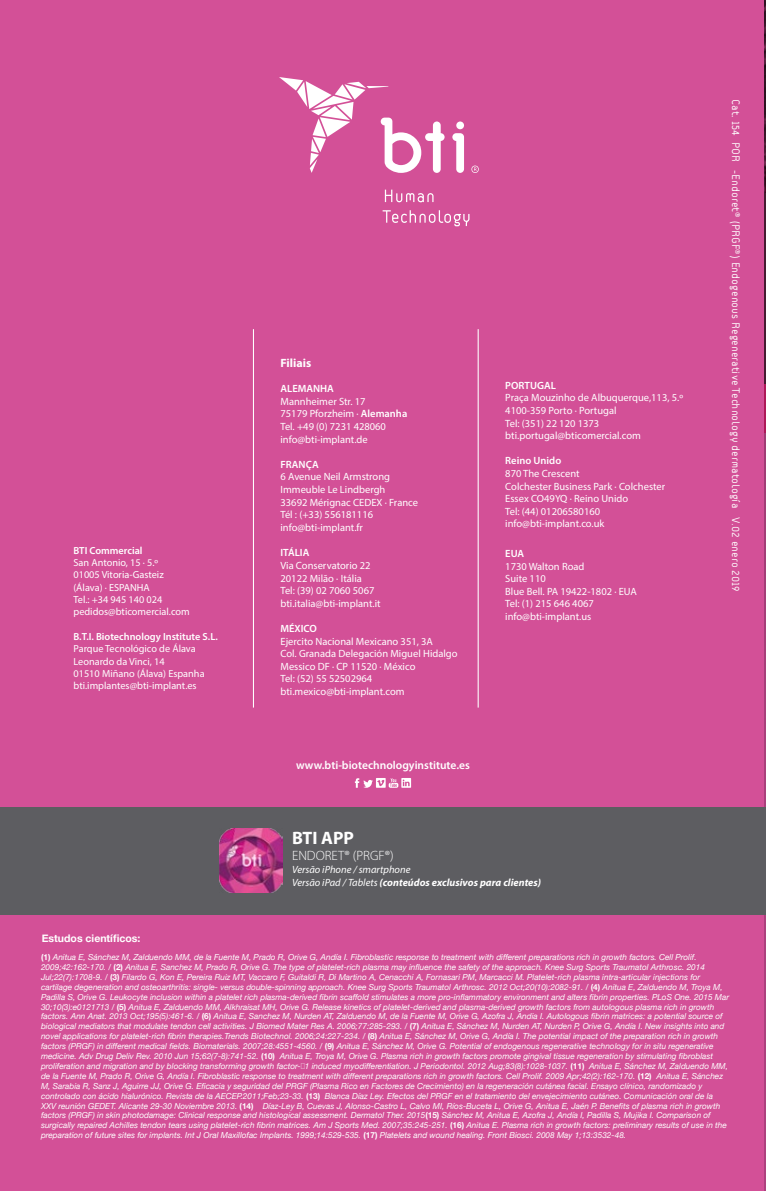
<style>
.page{position:relative;width:766px;height:1191px;background:#fff}
.page>*{position:absolute;margin:0;border:0;box-sizing:border-box;transform-origin:0 0}
.t1{font:700 18px "Myriad Pro";color:#fff}
.t2{font:300 13.5px "Myriad Pro";color:#fff}
.t3{font:700 12px "Myriad Pro";color:#fff}
.t4{font:600 11.55px "Myriad Pro";color:#fff}
.t5{font:10.5px/12.6px "Myriad Pro";color:#fff}
.t6{font:10.5px "VSV Melon Regular";color:#fff}
.t7{font:italic 10.5px/12.6px "Myriad Pro";color:#fff}
.t8{font:600 10.5px "Myriad Pro";color:#fff}
.t9{font:700 10.5px "Helvetica Neue";color:#fff}
.t10{font:10.2px/12.3px "Myriad Pro";color:#fff}
.t11{font:600 10.2px "Myriad Pro";color:#fff}
.t12{font:italic 8.25px/9.9px "Helvetica Neue";color:#fff}
.s1{font-weight:600}
.s2{font-weight:700}
.s3{font-weight:700;font-style:normal}
</style>
<div class="page">
<div style="left:0;top:0;width:765px;height:1191px;background:#d35097"></div>
<svg style="left:355px;top:778px;width:56px;height:10px"></svg>
<svg style="left:452px;top:133px;width:12px;height:40px"></svg>
<div style="left:456px;top:121px;width:8px;height:8px;background:#fff;border-radius:50%"></div>
<svg style="left:279px;top:77px;width:165px;height:96px"></svg>
<svg style="left:471px;top:166px;width:7px;height:7px"></svg>
<svg style="left:385px;top:190px;width:48px;height:12px"></svg>
<svg style="left:382px;top:210px;width:87px;height:16px"></svg>
<div style="left:0;top:807px;width:765px;height:108px;background:#5d5d61"></div>
<img style="left:219px;top:828px;width:64px;height:64px">
<hr style="left:253px;top:329px;width:1px;height:378px;background:#fff">
<hr style="left:477px;top:329px;width:1px;height:378px;background:#fff">
<p class="t11" style="left:73px;top:544px;width:71px">BTI Commercial</p>
<p class="t10" style="left:73px;top:556px;width:118px">San Antonio, 15 · 5.º<br>01005 Vitoria-Gasteiz (Álava) · ESPANHA<br>Tel.: +34 945 140 024 pedidos@bticomercial.com</p>
<p class="t11" style="left:73px;top:630px;width:146px">B.T.I. Biotechnology Institute S.L.</p>
<p class="t10" style="left:73px;top:642px;width:133px">Parque Tecnológico de Álava<br>Leonardo da Vinci, 14<br>01510 Miñano (Álava) Espanha bti.implantes@bti-implant.es</p>
<p class="t9" style="left:42px;top:928px;width:100px">Estudos científicos:</p>
<h3 class="t3" style="left:280px;top:355px;width:32px">Filiais</h3>
<p class="t8" style="left:280px;top:382px;width:55px">ALEMANHA</p>
<p class="t5" style="left:280px;top:395px;width:128px">Mannheimer Str. 17<br>75179 Pforzheim · <span class="s1">Alemanha<br></span>Tel. +49 (0) 7231 428060 info@bti-implant.de</p>
<p class="t8" style="left:280px;top:457px;width:40px">FRANÇA</p>
<p class="t5" style="left:280px;top:470px;width:139px">6 Avenue Neil Armstrong<br>Immeuble Le Lindbergh<br>33692 Mérignac CEDEX · France<br>Tél : (+33) 556181116 info@bti-implant.fr</p>
<p class="t8" style="left:280px;top:546px;width:30px">ITÁLIA</p>
<p class="t5" style="left:280px;top:559px;width:101px">Via Conservatorio 22<br>20122 Milão · Itália<br>Tel: (39) 02 7060 5067 bti.italia@bti-implant.it</p>
<p class="t8" style="left:280px;top:622px;width:38px">MÉXICO</p>
<p class="t5" style="left:280px;top:634px;width:178px">Ejercito Nacional Mexicano 351, 3A<br>Col. Granada Delegación Miguel Hidalgo<br>Messico DF · CP 11520 · México<br>Tel: (52) 55 52502964 bti.mexico@bti-implant.com</p>
<h3 class="t4" style="left:296px;top:757px;width:175px">www.bti-biotechnologyinstitute.es</h3>
<p class="t8" style="left:505px;top:378px;width:52px">PORTUGAL</p>
<p class="t5" style="left:505px;top:391px;width:179px">Praça Mouzinho de Albuquerque,113, 5.º<br>4100-359 Porto · Portugal<br>Tel: (351) 22 120 1373 bti.portugal@bticomercial.com</p>
<p class="t8" style="left:505px;top:454px;width:57px">Reino Unido</p>
<p class="t5" style="left:505px;top:467px;width:161px">870 The Crescent<br>Colchester Business Park · Colchester<br>Essex CO49YQ · Reino Unido<br>Tel: (44) 01206580160 info@bti-implant.co.uk</p>
<p class="t8" style="left:505px;top:547px;width:20px">EUA</p>
<p class="t5" style="left:505px;top:559px;width:133px">1730 Walton Road<br>Suite 110<br>Blue Bell. PA 19422-1802 · EUA<br>Tel: (1) 215 646 4067 info@bti-implant.us</p>
<h1 class="t1" style="left:292px;top:826px;width:63px">BTI APP</h1>
<h2 class="t2" style="left:292px;top:847px;width:103px">ENDORET® (PRGF®)</h2>
<p class="t7" style="left:292px;top:863px;width:250px">Versão iPhone / smartphone<br>Versão iPad / Tablets <span class="s2">(conteúdos exclusivos para clientes)</span></p>
<p class="t6" style="left:742px;top:99px;width:494px;rotate:90deg">Cat. 154 POR -Endoret<sup>®</sup> (PRGF<sup>®</sup>) Endogenous Regenerative Technology dermatología V.02 enero 2019</p>
<p class="t12" style="left:41px;top:951px;width:689px"><span class="s3">(1)</span> Anitua E, Sánchez M, Zalduendo MM, de la Fuente M, Prado R, Orive G, Andía I. Fibroblastic response to treatment with different preparations rich in growth factors. Cell Prolif.<br>2009;42:162-170. / <span class="s3">(2)</span> Anitua E, Sanchez M, Prado R, Orive G. The type of platelet-rich plasma may influence the safety of the approach. Knee Surg Sports Traumatol Arthrosc. 2014<br>Jul;22(7):1708-9. / <span class="s3">(3)</span> Filardo G, Kon E, Pereira Ruiz MT, Vaccaro F, Guitaldi R, Di Martino A, Cenacchi A, Fornasari PM, Marcacci M. Platelet-rich plasma intra-articular injections for cartilage degeneration and osteoarthritis: single- versus double-spinning approach. Knee Surg Sports Traumatol Arthrosc. 2012 Oct;20(10):2082-91. / <span class="s3">(4)</span> Anitua E, Zalduendo M, Troya M, Padilla S, Orive G. Leukocyte inclusion within a platelet rich plasma-derived fibrin scaffold stimulates a more pro-inflammatory environment and alters fibrin properties. PLoS One. 2015 Mar 30;10(3):e0121713 / <span class="s3">(5)</span> Anitua E, Zalduendo MM, Alkhraisat MH, Orive G. Release kinetics of platelet-derived and plasma-derived growth factors from autologous plasma rich in growth factors. Ann Anat. 2013 Oct;195(5):461-6. / <span class="s3">(6)</span> Anitua E, Sanchez M, Nurden AT, Zalduendo M, de la Fuente M, Orive G, Azofra J, Andia I. Autologous fibrin matrices: a potential source of biological mediators that modulate tendon cell activities. J Biomed Mater Res A. 2006;77:285-293. / <span class="s3">(7)</span> Anitua E, Sánchez M, Nurden AT, Nurden P, Orive G, Andía I. New insights into and novel applications for platelet-rich fibrin therapies.Trends Biotechnol. 2006;24:227-234. / <span class="s3">(8)</span> Anitua E, Sánchez M, Orive G, Andía I. The potential impact of the preparation rich in growth factors (PRGF) in different medical fields. Biomaterials. 2007;28:4551-4560. / <span class="s3">(9)</span> Anitua E, Sánchez M, Orive G. Potential of endogenous regenerative technology for in situ regenerative medicine. Adv Drug Deliv Rev. 2010 Jun 15;62(7-8):741-52. <span class="s3">(10)</span> Anitua E, Troya M, Orive G. Plasma rich in growth factors promote gingival tissue regeneration by stimulating fibroblast proliferation and migration and by blocking transforming growth factor-β1 induced myodifferentiation. J Periodontol. 2012 Aug;83(8):1028-1037. <span class="s3">(11)</span> Anitua E, Sánchez M, Zalduendo MM, de la Fuente M, Prado R, Orive G, Andía I. Fibroblastic response to treatment with different preparations rich in growth factors. Cell Prolif. 2009 Apr;42(2):162-170. <span class="s3">(12)</span> Anitua E, Sánchez M, Sarabia R, Sanz J, Aguirre JJ, Orive G. Eficacia y seguridad del PRGF (Plasma Rico en Factores de Crecimiento) en la regeneración cutánea facial. Ensayo clínico, randomizado y controlado con ácido hialurónico. Revista de la AECEP.2011;Feb;23-33. <span class="s3">(13)</span> Blanca Díaz Ley. Efectos del PRGF en el tratamiento del envejecimiento cutáneo. Comunicación oral de la XXV reunión GEDET. Alicante 29-30 Noviembre 2013. <span class="s3">(14)</span> Díaz-Ley B, Cuevas J, Alonso-Castro L, Calvo MI, Ríos-Buceta L, Orive G, Anitua E, Jaén P. Benefits of plasma rich in growth factors (PRGF) in skin photodamage: Clinical response and histological assessment. Dermatol Ther. 2015<span class="s3">(15)</span> Sánchez M, Anitua E, Azofra J, Andía I, Padilla S, Mujika I. Comparison of surgically repaired Achilles tendon tears using platelet-rich fibrin matrices. Am J Sports Med. 2007;35:245-251. <span class="s3">(16)</span> Anitua E. Plasma rich in growth factors: preliminary results of use in the preparation of future sites for implants. Int J Oral Maxillofac Implants. 1999;14:529-535. <span class="s3">(17)</span> Platelets and wound healing. Front Biosci. 2008 May 1;13:3532-48.</p>
</div>
